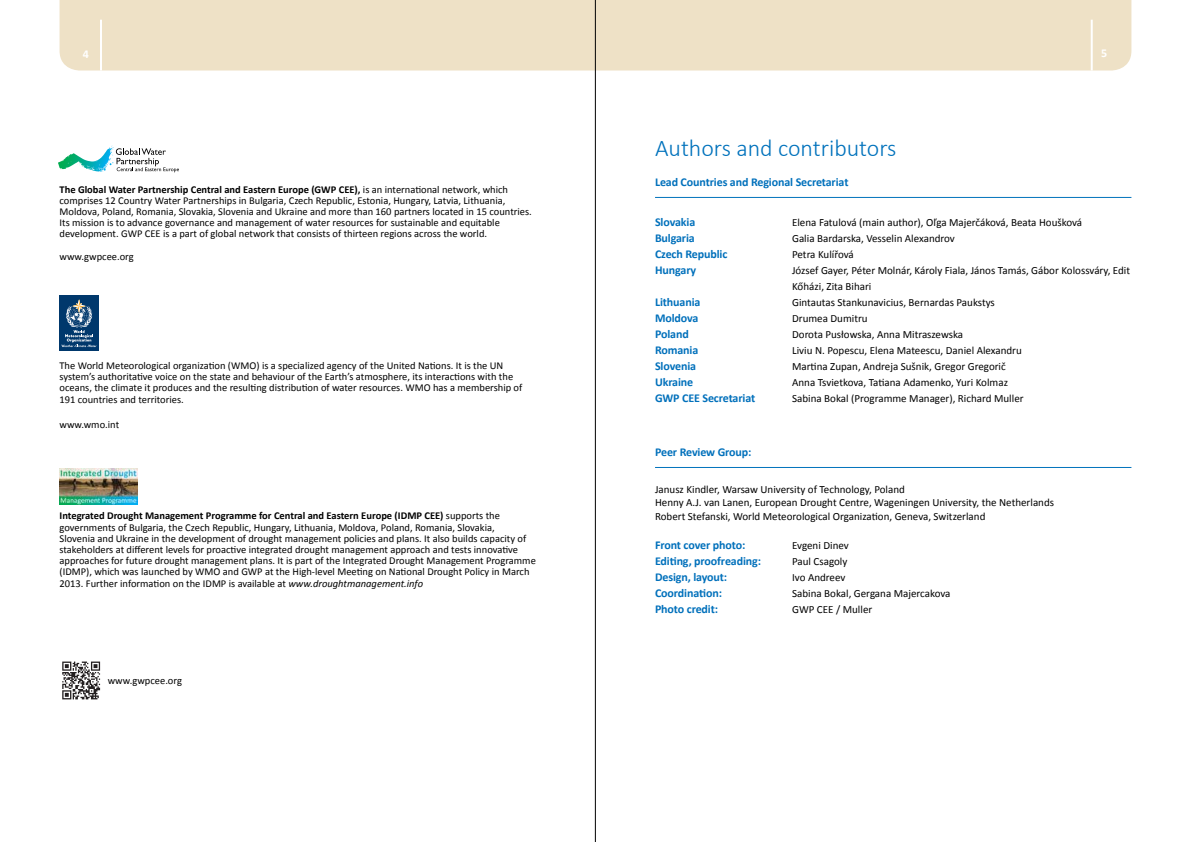
<style>
.page{position:relative;width:1191px;height:842px;background:#fff}
.page>*{position:absolute;margin:0;border:0;box-sizing:border-box;transform-origin:0 0}
.t1{font:300 24px "Calibri";color:#0072bc}
.t2{font:700 12px "Calibri";letter-spacing:-.01em;color:#0070bb}
.t3{font:700 12px "Calibri";color:#fff}
.t4{font:11px/13.2px "Calibri";color:#000}
.t5{font:10.5px/11.2px "Calibri";color:#000}
.s1{font-weight:700}
.s2{font-style:italic}
</style>
<div class="page">
<div style="left:60px;top:0;width:1071px;height:71px;background:#eee1c6"></div>
<hr style="left:1090px;top:20px;width:2px;height:51px;background:#fff">
<hr style="left:100px;top:20px;width:2px;height:51px;background:#fff">
<hr style="left:655px;top:197px;width:476px;height:1px;background:#0072bc">
<hr style="left:655px;top:467px;width:476px;height:1px;background:#0072bc">
<svg style="left:62px;top:662px;width:39px;height:38px"></svg>
<svg style="left:62px;top:661px;width:38px;height:38px"></svg>
<svg style="left:66px;top:154px;width:5px;height:4px"></svg>
<svg style="left:78px;top:146px;width:101px;height:26px"></svg>
<img style="left:60px;top:469px;width:77px;height:36px">
<div style="left:60px;top:295px;width:39px;height:56px;background:#00386c"></div>
<svg style="left:61px;top:300px;width:36px;height:47px"></svg>
<hr style="left:595px;top:0;width:1px;height:842px;background:#000">
<p class="t3" style="left:83px;top:47px;width:8px">4</p>
<p class="t3" style="left:1101px;top:46px;width:8px">5</p>
<p class="t5" style="left:60px;top:184px;width:474px"><span class="s1">The Global Water Partnership Central and Eastern Europe (GWP CEE),</span> is an international network, which comprises 12 Country Water Partnerships in Bulgaria, Czech Republic, Estonia, Hungary, Latvia, Lithuania, Moldova, Poland, Romania, Slovakia, Slovenia and Ukraine and more than 160 partners located in 15 countries.<br>Its mission is to advance governance and management of water resources for sustainable and equitable development. GWP CEE is a part of global network that consists of thirteen regions across the world.</p>
<p class="t5" style="left:60px;top:251px;width:76px">www.gwpcee.org</p>
<p class="t5" style="left:60px;top:360px;width:464px">The World Meteorological organization (WMO) is a specialized agency of the United Nations. It is the UN system’s authoritative voice on the state and behaviour of the Earth’s atmosphere, its interactions with the oceans, the climate it produces and the resulting distribution of water resources. WMO has a membership of 191 countries and territories.</p>
<p class="t5" style="left:60px;top:419px;width:61px">www.wmo.int</p>
<p class="t5" style="left:60px;top:510px;width:478px"><span class="s1">Integrated Drought Management Programme for Central and Eastern Europe (IDMP CEE)</span> supports the governments of Bulgaria, the Czech Republic, Hungary, Lithuania, Moldova, Poland, Romania, Slovakia,<br>Slovenia and Ukraine in the development of drought management policies and plans. It also builds capacity of stakeholders at different levels for proactive integrated drought management approach and tests innovative approaches for future drought management plans. It is part of the Integrated Drought Management Programme (IDMP), which was launched by WMO and GWP at the High-level Meeting on National Drought Policy in March 2013. Further information on the IDMP is available at <span class="s2">www.droughtmanagement.info</span></p>
<p class="t5" style="left:108px;top:675px;width:76px">www.gwpcee.org</p>
<h1 class="t1" style="left:655px;top:133px;width:243px">Authors and contributors</h1>
<p class="t2" style="left:655px;top:174px;width:195px">Lead Countries and Regional Secretariat</p>
<p class="t2" style="left:655px;top:214px;width:42px">Slovakia</p>
<p class="t4" style="left:792px;top:216px;width:292px">Elena Fatulová (main author), Oľga Majerčáková, Beata Houšková</p>
<p class="t2" style="left:655px;top:230px;width:41px">Bulgaria</p>
<p class="t4" style="left:792px;top:232px;width:164px">Galia Bardarska, Vesselin Alexandrov</p>
<p class="t2" style="left:655px;top:246px;width:74px">Czech Republic</p>
<p class="t4" style="left:792px;top:248px;width:63px">Petra Kulířová</p>
<p class="t2" style="left:655px;top:262px;width:43px">Hungary</p>
<p class="t4" style="left:792px;top:262px;width:339px;line-height:16px">József Gayer, Péter Molnár, Károly Fiala, János Tamás, Gábor Kolossváry, Edit<br>Kőházi, Zita Bihari</p>
<p class="t2" style="left:655px;top:294px;width:47px">Lithuania</p>
<p class="t4" style="left:792px;top:296px;width:204px">Gintautas Stankunavicius, Bernardas Paukstys</p>
<p class="t2" style="left:655px;top:310px;width:45px">Moldova</p>
<p class="t4" style="left:792px;top:312px;width:77px">Drumea Dumitru</p>
<p class="t2" style="left:655px;top:326px;width:35px">Poland</p>
<p class="t4" style="left:792px;top:328px;width:173px">Dorota Pusłowska, Anna Mitraszewska</p>
<p class="t2" style="left:655px;top:342px;width:45px">Romania</p>
<p class="t4" style="left:792px;top:344px;width:231px">Liviu N. Popescu, Elena Mateescu, Daniel Alexandru</p>
<p class="t2" style="left:655px;top:358px;width:43px">Slovenia</p>
<p class="t4" style="left:792px;top:360px;width:215px">Martina Zupan, Andreja Sušnik, Gregor Gregorič</p>
<p class="t2" style="left:655px;top:374px;width:40px">Ukraine</p>
<p class="t4" style="left:792px;top:376px;width:217px">Anna Tsvietkova, Tatiana Adamenko, Yuri Kolmaz</p>
<p class="t2" style="left:655px;top:390px;width:102px">GWP CEE Secretariat</p>
<p class="t4" style="left:792px;top:392px;width:233px">Sabina Bokal (Programme Manager), Richard Muller</p>
<p class="t2" style="left:655px;top:444px;width:98px">Peer Review Group:</p>
<p class="t4" style="left:655px;top:483px;width:400px">Janusz Kindler, Warsaw University of Technology, Poland<br>Henny A.J. van Lanen, European Drought Centre, Wageningen University, the Netherlands<br>Robert Stefanski, World Meteorological Organization, Geneva, Switzerland</p>
<p class="t2" style="left:655px;top:537px;width:92px">Front cover photo:</p>
<p class="t4" style="left:792px;top:539px;width:58px">Evgeni Dinev</p>
<p class="t2" style="left:655px;top:553px;width:108px">Editing, proofreading:</p>
<p class="t4" style="left:792px;top:555px;width:57px">Paul Csagoly</p>
<p class="t2" style="left:655px;top:569px;width:74px">Design, layout:</p>
<p class="t4" style="left:792px;top:571px;width:55px">Ivo Andreev</p>
<p class="t2" style="left:655px;top:585px;width:68px">Coordination:</p>
<p class="t4" style="left:792px;top:587px;width:160px">Sabina Bokal, Gergana Majercakova</p>
<p class="t2" style="left:655px;top:601px;width:65px">Photo credit:</p>
<p class="t4" style="left:792px;top:603px;width:82px">GWP CEE / Muller</p>
</div>
